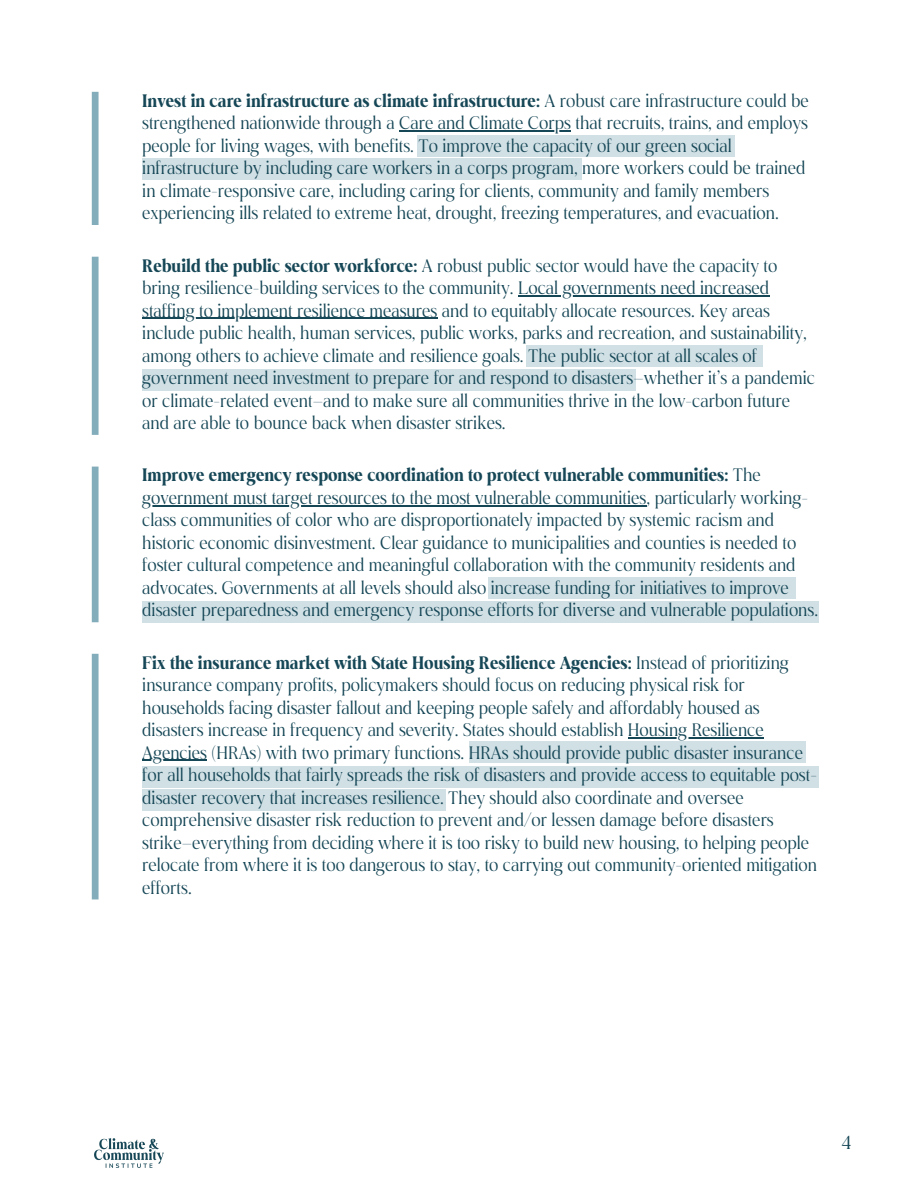
<style>
.page{position:relative;width:918px;height:1188px;background:#fff}
.page>*{position:absolute;margin:0;border:0;box-sizing:border-box;transform-origin:0 0}
.t1{font:18.75px "Montas";color:#164757}
.t2{font:18px/22.5px "Montas";color:#164757}
.t3{font:700 18px "Montas";color:#164757}
.s1{font-weight:700}
.s2{font-weight:400}
</style>
<div class="page">
<img style="left:94px;top:1138px;width:70px;height:30px">
<div style="left:417px;top:135px;width:318px;height:21px;background:#d1e0e5"></div>
<div style="left:142px;top:158px;width:440px;height:22px;background:#d1e0e5"></div>
<hr style="left:399px;top:130px;width:172px;height:1px;background:#164757">
<div style="left:527px;top:346px;width:236px;height:21px;background:#d1e0e5"></div>
<div style="left:142px;top:369px;width:494px;height:21px;background:#d1e0e5"></div>
<hr style="left:518px;top:295px;width:251px;height:1px;background:#164757">
<hr style="left:142px;top:318px;width:295px;height:1px;background:#164757">
<div style="left:469px;top:742px;width:337px;height:21px;background:#d1e0e5"></div>
<div style="left:142px;top:766px;width:677px;height:21px;background:#d1e0e5"></div>
<div style="left:142px;top:789px;width:303px;height:22px;background:#d1e0e5"></div>
<div style="left:488px;top:578px;width:308px;height:21px;background:#d1e0e5"></div>
<div style="left:142px;top:601px;width:677px;height:22px;background:#d1e0e5"></div>
<hr style="left:142px;top:505px;width:505px;height:1px;background:#164757">
<hr style="left:628px;top:737px;width:136px;height:1px;background:#164757">
<hr style="left:142px;top:760px;width:65px;height:1px;background:#164757">
<div style="left:92px;top:92px;width:7px;height:133px;background:#83adba"></div>
<div style="left:92px;top:257px;width:7px;height:178px;background:#83adba"></div>
<div style="left:92px;top:467px;width:7px;height:155px;background:#83adba"></div>
<div style="left:92px;top:654px;width:7px;height:245px;background:#83adba"></div>
<p class="t2" style="left:142px;top:91px;width:668px"><span class="s1">Invest in care infrastructure as climate infrastructure:</span> A robust care infrastructure could be strengthened nationwide through a Care and Climate Corps that recruits, trains, and employs</p>
<p class="t2" style="left:142px;top:136px;width:665px">people for living wages, with benefits. To improve the capacity of our green social infrastructure by including care workers in a corps program, more workers could be trained in climate-responsive care, including caring for clients, community and family members experiencing ills related to extreme heat, drought, freezing temperatures, and evacuation.</p>
<p class="t2" style="left:142px;top:256px;width:637px"><span class="s1">Rebuild the public sector workforce:</span> A robust public sector would have the capacity to bring resilience-building services to the community. Local governments need increased</p>
<p class="t2" style="left:142px;top:301px;width:674px">staffing to implement resilience measures and to equitably allocate resources. Key areas include public health, human services, public works, parks and recreation, and sustainability, among others to achieve climate and resilience goals. The public sector at all scales of government need investment to prepare for and respond to disasters–whether it’s a pandemic or climate-related event–and to make sure all communities thrive in the low-carbon future and are able to bounce back when disaster strikes.</p>
<p class="t3" style="left:142px;top:468px;width:620px">Improve emergency response coordination to protect vulnerable communities: <span class="s2">The</span></p>
<p class="t2" style="left:142px;top:488px;width:677px">government must target resources to the most vulnerable communities, particularly working&shy;class communities of color who are disproportionately impacted by systemic racism and historic economic disinvestment. Clear guidance to municipalities and counties is needed to foster cultural competence and meaningful collaboration with the community residents and advocates. Governments at all levels should also increase funding for initiatives to improve disaster preparedness and emergency response efforts for diverse and vulnerable populations.</p>
<p class="t2" style="left:142px;top:653px;width:648px"><span class="s1">Fix the insurance market with State Housing Resilience Agencies:</span> Instead of prioritizing insurance company profits, policymakers should focus on reducing physical risk for households facing disaster fallout and keeping people safely and affordably housed as disasters increase in frequency and severity. States should establish Housing Resilience</p>
<p class="t2" style="left:142px;top:743px;width:676px">Agencies (HRAs) with two primary functions. HRAs should provide public disaster insurance for all households that fairly spreads the risk of disasters and provide access to equitable post&shy;disaster recovery that increases resilience. They should also coordinate and oversee comprehensive disaster risk reduction to prevent and/or lessen damage before disasters strike–everything from deciding where it is too risky to build new housing, to helping people relocate from where it is too dangerous to stay, to carrying out community-oriented mitigation efforts.</p>
<p class="t1" style="left:842px;top:1134px;width:12px">4</p>
</div>
